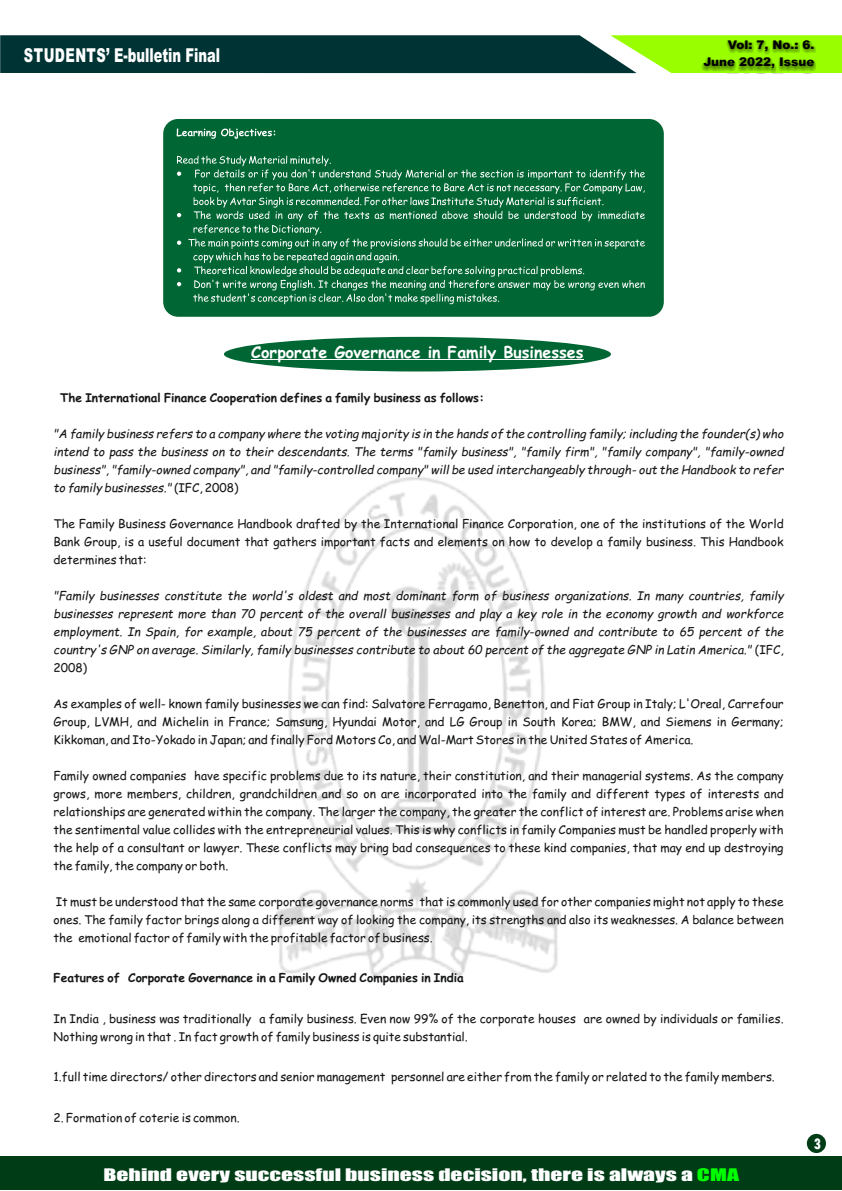
<style>
.page{position:relative;width:842px;height:1191px;background:#fff}
.page>*{position:absolute;margin:0;border:0;box-sizing:border-box;transform-origin:0 0}
.t1{font:900 19.2px "Arial";color:#fff;scale:.68 1}
.t2{font:16px "Impact";color:#fff;scale:1.48 1}
.t3{font:700 16px "Comic Sans MS";color:#fff}
.t4{font:800 condensed 16px "Tw Cen";color:#fff}
.t5{font:12px/18px "Comic Sans MS";color:#151616;text-align:justify}
.t6{font:italic 12px/18px "Comic Sans MS";color:#151616;text-align:justify}
.t7{font:700 12px "Comic Sans MS";color:#151616}
.t8{font:900 12px/16.9px "Arial";color:#000;text-align:right}
.s1{font-style:normal}
.s2{color:#0f0}
</style>
<div class="page">
<div style="left:224px;top:337px;width:387px;height:34px;background:#063;border-radius:50%"></div>
<div style="left:163px;top:119px;width:501px;height:198px;background:#063;border-radius:15px"></div>
<svg style="left:177px;top:128px;width:468px;height:176px"></svg>
<svg style="left:0;top:35px;width:842px;height:38px;background:#225936"></svg>
<div style="left:0;top:1155px;width:842px;height:34px;background:#003d17"></div>
<img style="left:276px;top:477px;width:285px;height:500px">
<div style="left:807px;top:1133px;width:19px;height:20px;background:#003d17;border-radius:50%"></div>
<hr style="left:251px;top:359px;width:332px;height:1px;background:#fff">
<div style="left:701px;top:41px;width:115px;height:32px;background:#000;opacity:.49"></div>
<h1 class="t1" style="left:24px;top:48px;width:290px">STUDENTS’ E-bulletin Final</h1>
<h2 class="t3" style="left:251px;top:345px;width:334px">Corporate Governance in Family Businesses</h2>
<p class="t8" style="left:703px;top:38px;width:113px">Vol: 7, No.: 6.<br>June 2022, Issue</p>
<p class="t7" style="left:60px;top:392px;width:425px">The International Finance Cooperation defines a family business as follows:</p>
<p class="t6" style="left:54px;top:425px;width:732px">"A family business refers to a company where the voting majority is in the hands of the controlling family; including the founder(s) who intend to pass the business on to their descendants. The terms "family business", "family firm", "family company", "family-owned business", "family-owned company", and "family-controlled company" will be used interchangeably through- out the Handbook to refer to family businesses." <span class="s1">(IFC, 2008)</span></p>
<p class="t5" style="left:54px;top:515px;width:732px">The Family Business Governance Handbook drafted by the International Finance Corporation, one of the institutions of the World Bank Group, is a useful document that gathers important facts and elements on how to develop a family business. This Handbook determines that:</p>
<p class="t6" style="left:54px;top:587px;width:732px">"Family businesses constitute the world's oldest and most dominant form of business organizations. In many countries, family businesses represent more than 70 percent of the overall businesses and play a key role in the economy growth and workforce employment. In Spain, for example, about 75 percent of the businesses are family-owned and contribute to 65 percent of the country's GNP on average. Similarly, family businesses contribute to about 60 percent of the aggregate GNP in Latin America." <span class="s1">(IFC, 2008)</span></p>
<p class="t5" style="left:54px;top:695px;width:732px">As examples of well- known family businesses we can find: Salvatore Ferragamo, Benetton, and Fiat Group in Italy; L'Oreal, Carrefour Group, LVMH, and Michelin in France; Samsung, Hyundai Motor, and LG Group in South Korea; BMW, and Siemens in Germany; Kikkoman, and Ito-Yokado in Japan; and finally Ford Motors Co, and Wal-Mart Stores in the United States of America.</p>
<p class="t5" style="left:54px;top:767px;width:732px">Family owned companies have specific problems due to its nature, their constitution, and their managerial systems. As the company grows, more members, children, grandchildren and so on are incorporated into the family and different types of interests and relationships are generated within the company. The larger the company, the greater the conflict of interest are. Problems arise when the sentimental value collides with the entrepreneurial values. This is why conflicts in family Companies must be handled properly with the help of a consultant or lawyer. These conflicts may bring bad consequences to these kind companies, that may end up destroying the family, the company or both.</p>
<p class="t5" style="left:54px;top:893px;width:732px">It must be understood that the same corporate governance norms that is commonly used for other companies might not apply to these ones. The family factor brings along a different way of looking the company, its strengths and also its weaknesses. A balance between the emotional factor of family with the profitable factor of business.</p>
<p class="t7" style="left:54px;top:972px;width:412px">Features of Corporate Governance in a Family Owned Companies in India</p>
<p class="t5" style="left:54px;top:1010px;width:732px">In India , business was traditionally a family business. Even now 99% of the corporate houses are owned by individuals or families.<br>Nothing wrong in that . In fact growth of family business is quite substantial.</p>
<p class="t5" style="left:53px;top:1069px;width:723px">1.full time directors/ other directors and senior management personnel are either from the family or related to the family members.</p>
<p class="t5" style="left:53px;top:1109px;width:188px">2. Formation of coterie is common.</p>
<h2 class="t2" style="left:104px;top:1167px;width:431px">Behind every successful business decision, there is always a <span class="s2">CMA</span></h2>
<h2 class="t4" style="left:813px;top:1137px;width:9px">3</h2>
</div>
